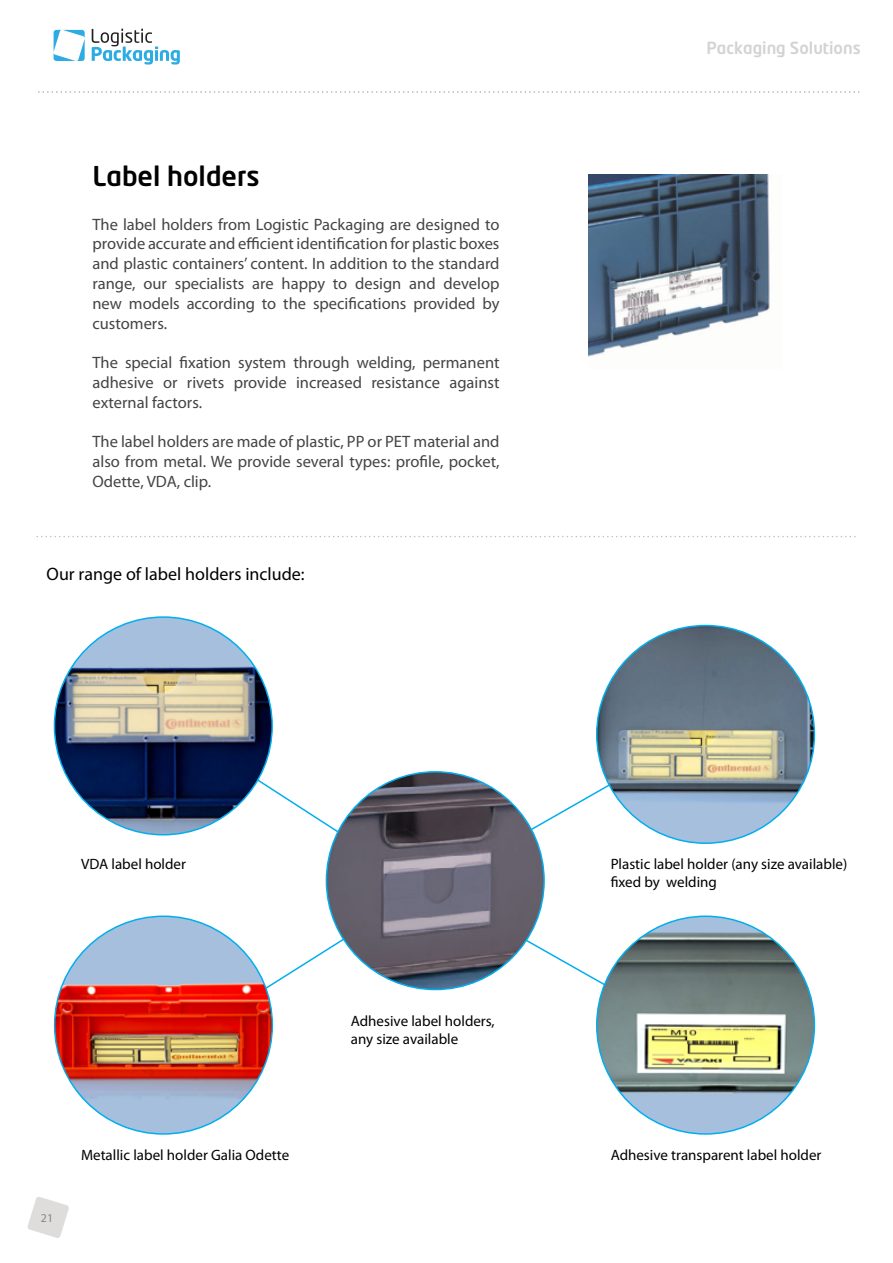
<style>
.page{position:relative;width:893px;height:1263px;background:#fff}
.page>*{position:absolute;margin:0;border:0;box-sizing:border-box;transform-origin:0 0}
.t1{font:500 27px "Neo Tech";color:#000}
.t2{font:18px "Myriad Pro";color:#000}
.t3{font:16.5px/19.8px "Myriad Pro";color:#444;text-align:justify}
.t4{font:500 16.5px "Neo Tech";color:#d1d3d4}
.t5{font:15px/18px "Myriad Pro";color:#000}
.t6{font:12px "Myriad Pro";color:#878787}
</style>
<div class="page">
<svg style="left:504px;top:754px;width:159px;height:92px"></svg>
<svg style="left:504px;top:927px;width:153px;height:88px"></svg>
<svg style="left:221px;top:927px;width:141px;height:88px"></svg>
<svg style="left:219px;top:754px;width:206px;height:134px"></svg>
<svg style="left:28px;top:1197px;width:41px;height:41px"></svg>
<svg style="left:92px;top:29px;width:88px;height:36px"></svg>
<svg style="left:54px;top:30px;width:31px;height:31px"></svg>
<svg style="left:39px;top:91px;width:821px;height:2px"></svg>
<svg style="left:37px;top:536px;width:819px;height:1px"></svg>
<img style="left:589px;top:175px;width:181px;height:182px">
<img style="left:54px;top:617px;width:218px;height:218px;border-radius:109px">
<img style="left:55px;top:916px;width:217px;height:218px;border-radius:109px">
<img style="left:597px;top:625px;width:217px;height:218px;border-radius:109px">
<img style="left:597px;top:916px;width:217px;height:218px;border-radius:109px">
<img style="left:326px;top:772px;width:218px;height:217px;border-radius:109px">
<h1 class="t1" style="left:92px;top:166px;width:169px">Label holders</h1>
<p class="t3" style="left:92px;top:215px;width:409px">The label holders from Logistic Packaging are designed to provide accurate and efficient identification for plastic boxes and plastic containers’ content. In addition to the standard range, our specialists are happy to design and develop new models according to the specifications provided by customers.</p>
<p class="t3" style="left:92px;top:354px;width:409px">The special fixation system through welding, permanent adhesive or rivets provide increased resistance against external factors.</p>
<p class="t3" style="left:92px;top:433px;width:409px">The label holders are made of plastic, PP or PET material and also from metal. We provide several types: profile, pocket, Odette, VDA, clip.</p>
<p class="t2" style="left:47px;top:567px;width:260px">Our range of label holders include:</p>
<p class="t5" style="left:81px;top:857px;width:107px">VDA label holder</p>
<p class="t6" style="left:41px;top:1213px;width:14px">21</p>
<p class="t5" style="left:81px;top:1148px;width:210px">Metallic label holder Galia Odette</p>
<p class="t5" style="left:351px;top:1013px;width:145px">Adhesive label holders, any size available</p>
<p class="t4" style="left:707px;top:41px;width:156px">Packaging Solutions</p>
<p class="t5" style="left:611px;top:857px;width:238px">Plastic label holder (any size available) fixed by welding</p>
<p class="t5" style="left:611px;top:1148px;width:212px">Adhesive transparent label holder</p>
</div>
